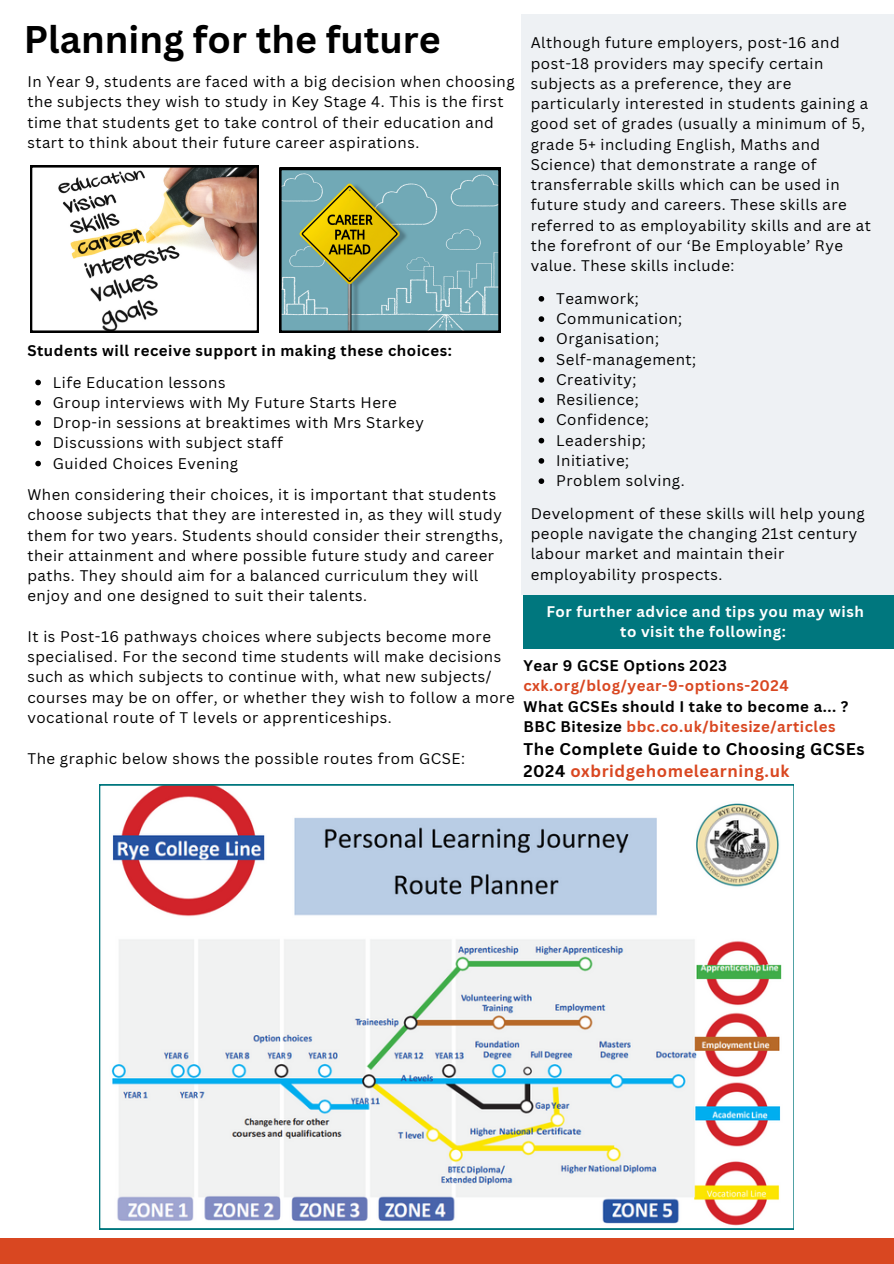
<style>
.page{position:relative;width:894px;height:1264px;background:#fff}
.page>*{position:absolute;margin:0;border:0;box-sizing:border-box;transform-origin:0 0}
.t1{font:700 37.5px "Canva Sans";color:#000}
.t2{font:700 16.5px/22.5px "Canva Sans";letter-spacing:.035em;color:#000}
.t3{font:15px/20.2px "Canva Sans";letter-spacing:.035em;color:#000}
.t4{font:700 15px/20.2px "Canva Sans";letter-spacing:.035em;color:#000}
.t5{font:700 15px/20.2px "Canva Sans";letter-spacing:.035em;color:#fff;text-align:center}
.t6{font:700 15px "Canva Sans";letter-spacing:.035em;color:#d94721}
.s1{color:#d94721}
</style>
<div class="page">
<div style="left:520px;top:15px;width:373px;height:579px;background:#eef1f4"></div>
<svg style="left:279px;top:168px;width:221px;height:164px;background:#7ca395"></svg>
<div style="left:0;top:1238px;width:893px;height:25px;background:#d94721"></div>
<svg style="left:99px;top:784px;width:694px;height:445px"></svg>
<div style="left:523px;top:594px;width:370px;height:54px;background:#00777e"></div>
<svg style="left:30px;top:165px;width:228px;height:168px"></svg>
<svg style="left:35px;top:380px;width:6px;height:5px"></svg>
<svg style="left:35px;top:400px;width:6px;height:5px"></svg>
<svg style="left:35px;top:420px;width:6px;height:6px"></svg>
<svg style="left:35px;top:440px;width:6px;height:6px"></svg>
<svg style="left:35px;top:461px;width:6px;height:5px"></svg>
<svg style="left:538px;top:296px;width:6px;height:5px"></svg>
<svg style="left:538px;top:316px;width:6px;height:6px"></svg>
<svg style="left:538px;top:336px;width:6px;height:6px"></svg>
<svg style="left:538px;top:357px;width:6px;height:5px"></svg>
<svg style="left:538px;top:377px;width:6px;height:5px"></svg>
<svg style="left:538px;top:397px;width:6px;height:6px"></svg>
<svg style="left:538px;top:417px;width:6px;height:6px"></svg>
<svg style="left:538px;top:438px;width:6px;height:5px"></svg>
<svg style="left:538px;top:458px;width:6px;height:5px"></svg>
<svg style="left:538px;top:478px;width:6px;height:6px"></svg>
<h1 class="t1" style="left:24px;top:12px;width:418px">Planning for the future</h1>
<p class="t3" style="left:27px;top:71px;width:488px">In Year 9, students are faced with a big decision when choosing the subjects they wish to study in Key Stage 4. This is the first time that students get to take control of their education and start to think about their future career aspirations.</p>
<p class="t4" style="left:27px;top:340px;width:426px">Students will receive support in making these choices:</p>
<p class="t3" style="left:53px;top:371px;width:372px">Life Education lessons<br>Group interviews with My Future Starts Here Drop-in sessions at breaktimes with Mrs Starkey Discussions with subject staff<br>Guided Choices Evening</p>
<p class="t3" style="left:27px;top:484px;width:477px">When considering their choices, it is important that students choose subjects that they are interested in, as they will study them for two years. Students should consider their strengths, their attainment and where possible future study and career paths. They should aim for a balanced curriculum they will enjoy and one designed to suit their talents.</p>
<p class="t3" style="left:27px;top:626px;width:488px">It is Post-16 pathways choices where subjects become more specialised. For the second time students will make decisions such as which subjects to continue with, what new subjects/ courses may be on offer, or whether they wish to follow a more vocational route of T levels or apprenticeships.</p>
<p class="t3" style="left:27px;top:747px;width:439px">The graphic below shows the possible routes from GCSE:</p>
<p class="t3" style="left:530px;top:32px;width:342px">Although future employers, post-16 and post-18 providers may specify certain subjects as a preference, they are particularly interested in students gaining a good set of grades (usually a minimum of 5, grade 5+ including English, Maths and Science) that demonstrate a range of transferrable skills which can be used in future study and careers. These skills are referred to as employability skills and are at the forefront of our ‘Be Employable’ Rye value. These skills include:</p>
<p class="t3" style="left:556px;top:288px;width:141px">Teamwork;<br>Communication;<br>Organisation;<br>Self-management;<br>Creativity;<br>Resilience;<br>Confidence;<br>Leadership;<br>Initiative;<br>Problem solving.</p>
<p class="t3" style="left:530px;top:503px;width:335px">Development of these skills will help young people navigate the changing 21st century labour market and maintain their employability prospects.</p>
<p class="t5" style="left:546px;top:601px;width:319px">For further advice and tips you may wish to visit the following:</p>
<p class="t4" style="left:523px;top:655px;width:205px">Year 9 GCSE Options 2023</p>
<p class="t6" style="left:523px;top:675px;width:267px">cxk.org/blog/year-9-options-2024</p>
<p class="t4" style="left:523px;top:695px;width:326px">What GCSEs should I take to become a... ?<br>BBC Bitesize <span class="s1">bbc.co.uk/bitesize/articles</span></p>
<p class="t2" style="left:523px;top:737px;width:342px">The Complete Guide to Choosing GCSEs<br>2024 <span class="s1">oxbridgehomelearning.uk</span></p>
</div>
